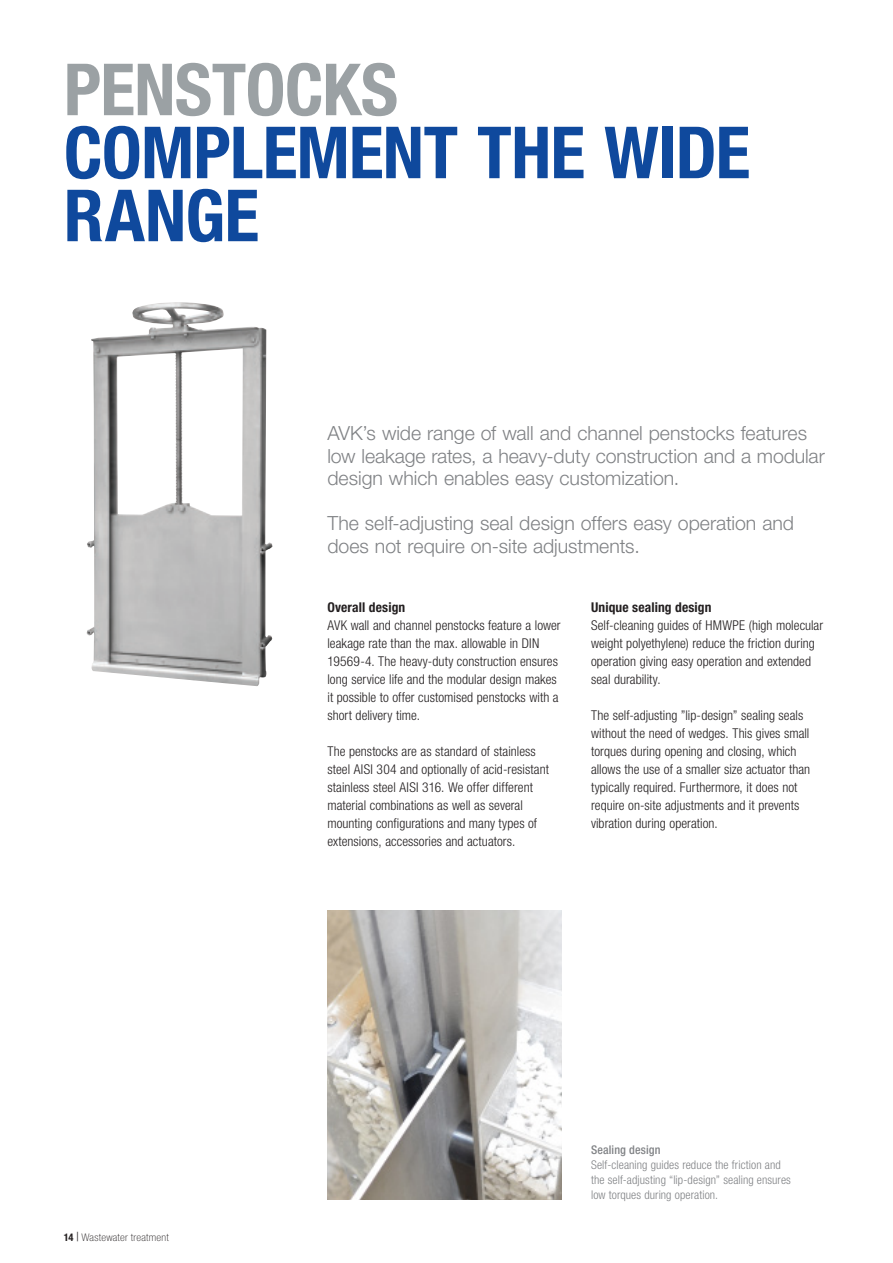
<style>
.page{position:relative;width:893px;height:1263px;background:#fff}
.page>*{position:absolute;margin:0;border:0;box-sizing:border-box;transform-origin:0 0}
.HEADLINE_BLUE{font:700 condensed 72px/63px "Helvetica Neue LT Pro";letter-spacing:-.01em;color:#0f499d}
.INTRO_TEXT{font:300 19.5px/22.5px "Helvetica Neue LT Pro";letter-spacing:-.005em;color:#808285}
.BODY{font:300 condensed 13.5px/18px "Helvetica Neue LT Pro";letter-spacing:.005em;color:#231f20}
.SUB_HEADLINES{font:700 condensed 13.5px "Helvetica Neue LT Pro";letter-spacing:.01em;color:#231f20}
.PICTURE_TEXT_right{font:300 condensed 12px/15px "Helvetica Neue LT Pro";letter-spacing:.01em;color:#808285}
.PICTURE_HEADLINE_rig{font:500 condensed 12px "Helvetica Neue LT Pro";letter-spacing:.01em;color:#808285}
.t1{font:100 condensed 10.5px "Helvetica Neue LT Pro";letter-spacing:.02em;color:#231f20;scale:1.1 1}
.s1{color:#9ba1a4}
.s2{font-weight:700}
.s3{font-family:"Times New Roman";font-weight:700;font-stretch:normal}
</style>
<div class="page">
<img style="left:87px;top:302px;width:186px;height:384px">
<img style="left:327px;top:910px;width:234px;height:289px">
<p class="HEADLINE_BLUE" style="left:64px;top:57px;width:688px"><span class="s1">PENSTOCKS<br></span>COMPLEMENT THE WIDE<br>RANGE</p>
<p class="INTRO_TEXT" style="left:327px;top:422px;width:499px">AVK’s wide range of wall and channel penstocks features low leakage rates, a heavy-duty construction and a modular design which enables easy customization.</p>
<p class="INTRO_TEXT" style="left:327px;top:512px;width:468px">The self-adjusting seal design offers easy operation and does not require on-site adjustments.</p>
<p class="t1" style="left:64px;top:1231px;width:97px"><span class="s2">14</span> <span class="s3">|</span> Wastewater treatment</p>
<p class="SUB_HEADLINES" style="left:327px;top:599px;width:79px">Overall design</p>
<p class="BODY" style="left:327px;top:616px;width:235px">AVK wall and channel penstocks feature a lower leakage rate than the max. allowable in DIN 19569-4. The heavy-duty construction ensures long service life and the modular design makes it possible to offer customised penstocks with a short delivery time.</p>
<p class="BODY" style="left:327px;top:742px;width:223px">The penstocks are as standard of stainless steel AISI 304 and optionally of acid-resistant stainless steel AISI 316. We offer different material combinations as well as several mounting configurations and many types of extensions, accessories and actuators.</p>
<p class="SUB_HEADLINES" style="left:591px;top:599px;width:122px">Unique sealing design</p>
<p class="BODY" style="left:591px;top:616px;width:234px">Self-cleaning guides of HMWPE (high molecular weight polyethylene) reduce the friction during operation giving easy operation and extended seal durability.</p>
<p class="BODY" style="left:591px;top:706px;width:221px">The self-adjusting ”lip-design” sealing seals without the need of wedges. This gives small torques during opening and closing, which allows the use of a smaller size actuator than typically required. Furthermore, it does not require on-site adjustments and it prevents vibration during operation.</p>
<p class="PICTURE_HEADLINE_rig" style="left:591px;top:1143px;width:71px">Sealing design</p>
<p class="PICTURE_TEXT_right" style="left:591px;top:1157px;width:201px">Self-cleaning guides reduce the friction and the self-adjusting “lip-design” sealing ensures low torques during operation.</p>
</div>
